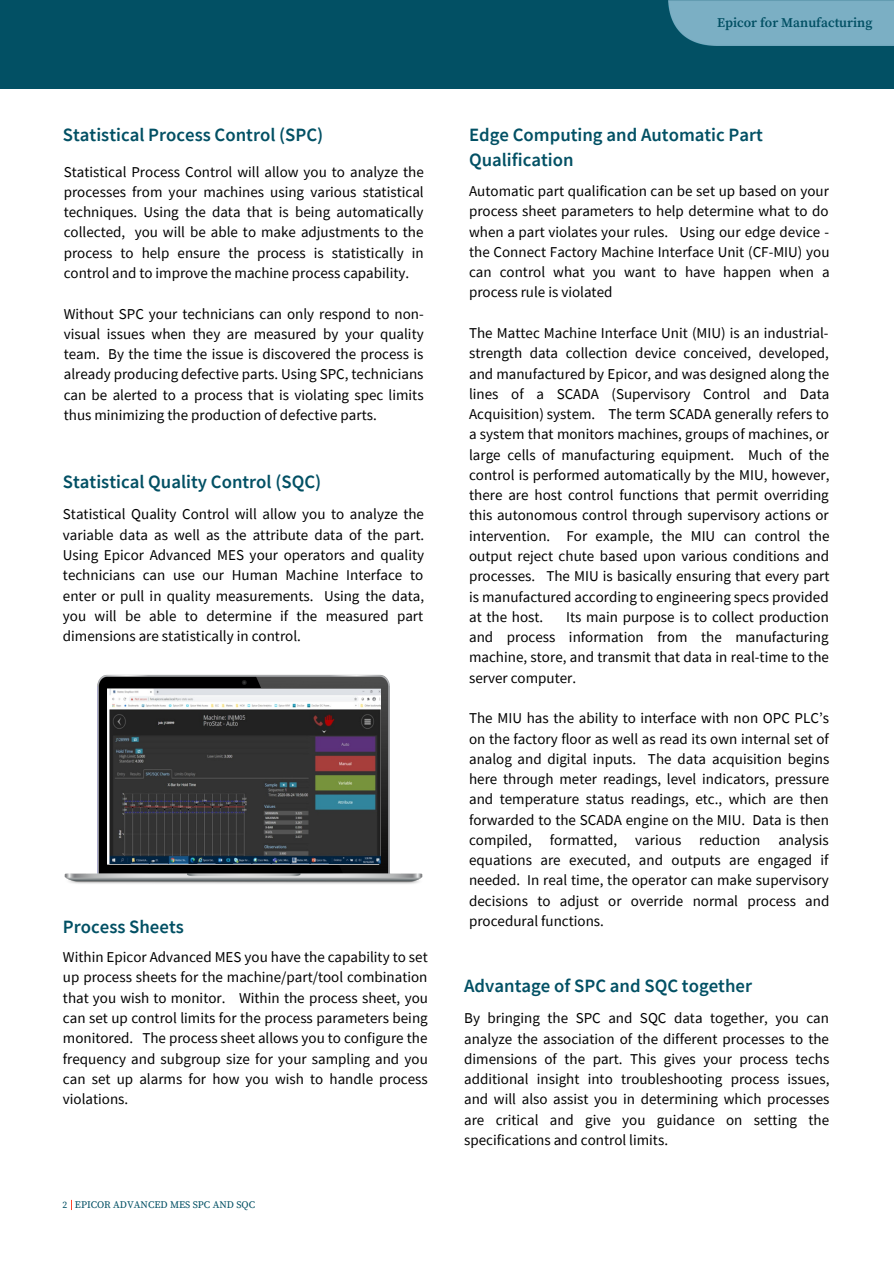
<style>
.page{position:relative;width:894px;height:1264px;background:#fff}
.page>*{position:absolute;margin:0;border:0;box-sizing:border-box;transform-origin:0 0}
.t1{font:600 18.75px/26px "Source Sans Pro";color:#025064}
.t2{font:15px/20.2px "Source Sans Pro";color:#000;text-align:justify}
.t3{font:600 13.35px "Source Serif Pro";color:#025064}
.t4{font:10.05px "Source Serif Pro";color:#025064}
.t5{font:9.6px "Source Serif Pro";color:#025064}
</style>
<div class="page">
<div style="left:0;top:0;width:893px;height:89px;background:#025064"></div>
<div style="left:668px;top:0;width:225px;height:45px;background:#7bafc4"></div>
<img style="left:64px;top:674px;width:359px;height:210px">
<img style="left:108px;top:688px;width:272px;height:175px">
<p class="t3" style="left:716px;top:15px;width:157px">Epicor for Manufacturing</p>
<p class="t1" style="left:63px;top:121px;width:262px">Statistical Process Control (SPC)</p>
<p class="t2" style="left:64px;top:161px;width:361px">Statistical Process Control will allow you to analyze the processes from your machines using various statistical techniques. Using the data that is being automatically collected, you will be able to make adjustments to the process to help ensure the process is statistically in control and to improve the machine process capability.</p>
<p class="t2" style="left:64px;top:303px;width:361px">Without SPC your technicians can only respond to non&shy;visual issues when they are measured by your quality team. By the time the issue is discovered the process is already producing defective parts. Using SPC, technicians can be alerted to a process that is violating spec limits thus minimizing the production of defective parts.</p>
<p class="t1" style="left:63px;top:468px;width:260px">Statistical Quality Control (SQC)</p>
<p class="t2" style="left:63px;top:504px;width:363px">Statistical Quality Control will allow you to analyze the variable data as well as the attribute data of the part.<br>Using Epicor Advanced MES your operators and quality technicians can use our Human Machine Interface to enter or pull in quality measurements. Using the data, you will be able to determine if the measured part dimensions are statistically in control.</p>
<p class="t1" style="left:63px;top:913px;width:122px">Process Sheets</p>
<p class="t2" style="left:63px;top:946px;width:366px">Within Epicor Advanced MES you have the capability to set up process sheets for the machine/part/tool combination that you wish to monitor. Within the process sheet, you can set up control limits for the process parameters being monitored. The process sheet allows you to configure the frequency and subgroup size for your sampling and you can set up alarms for how you wish to handle process violations.</p>
<p class="t5" style="left:62px;top:1198px;width:6px">2</p>
<p class="t4" style="left:75px;top:1198px;width:181px">EPICOR ADVANCED MES SPC AND SQC</p>
<p class="t1" style="left:469px;top:121px;width:295px">Edge Computing and Automatic Part<br>Qualification</p>
<p class="t2" style="left:469px;top:181px;width:362px">Automatic part qualification can be set up based on your process sheet parameters to help determine what to do when a part violates your rules. Using our edge device - the Connect Factory Machine Interface Unit (CF-MIU) you can control what you want to have happen when a process rule is violated</p>
<p class="t2" style="left:469px;top:322px;width:362px">The Mattec Machine Interface Unit (MIU) is an industrial&shy;strength data collection device conceived, developed, and manufactured by Epicor, and was designed along the lines of a SCADA (Supervisory Control and Data Acquisition) system. The term SCADA generally refers to a system that monitors machines, groups of machines, or large cells of manufacturing equipment. Much of the control is performed automatically by the MIU, however, there are host control functions that permit overriding this autonomous control through supervisory actions or intervention. For example, the MIU can control the output reject chute based upon various conditions and processes. The MIU is basically ensuring that every part is manufactured according to engineering specs provided at the host.</p>
<p class="t2" style="left:469px;top:606px;width:361px;text-indent:97px">Its main purpose is to collect production and process information from the manufacturing machine, store, and transmit that data in real-time to the server computer.</p>
<p class="t2" style="left:469px;top:707px;width:362px">The MIU has the ability to interface with non OPC PLC’s on the factory floor as well as read its own internal set of analog and digital inputs. The data acquisition begins here through meter readings, level indicators, pressure and temperature status readings, etc., which are then forwarded to the SCADA engine on the MIU. Data is then compiled, formatted, various reduction analysis equations are executed, and outputs are engaged if needed. In real time, the operator can make supervisory decisions to adjust or override normal process and procedural functions.</p>
<p class="t1" style="left:464px;top:972px;width:289px">Advantage of SPC and SQC together</p>
<p class="t2" style="left:464px;top:1007px;width:367px">By bringing the SPC and SQC data together, you can analyze the association of the different processes to the dimensions of the part. This gives your process techs additional insight into troubleshooting process issues, and will also assist you in determining which processes are critical and give you guidance on setting the specifications and control limits.</p>
</div>
